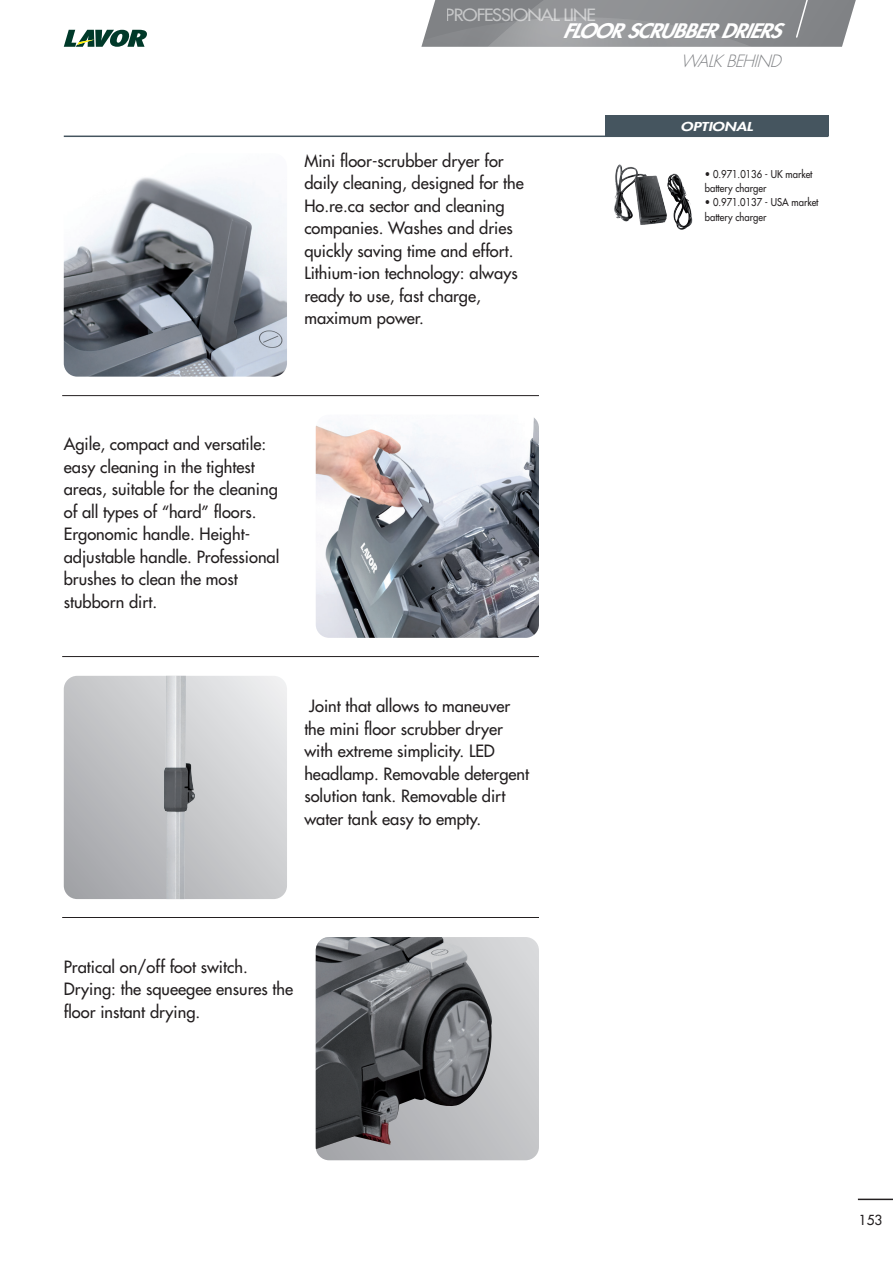
<style>
.page{position:relative;width:893px;height:1263px;background:#fff}
.page>*{position:absolute;margin:0;border:0;box-sizing:border-box;transform-origin:0 0}
.t1{font:italic 800 19.5px "Futura Std";letter-spacing:-.045em;color:#fff;scale:1.1 1}
.t2{font:500 16.5px/22.5px "Futura Std";color:#231f20}
.t3{font:500 16.5px "Futura Std";letter-spacing:-.05em;color:#fff;scale:1.1 1}
.t4{font:italic 300 16.5px "Futura Std";color:#808285}
.t5{font:500 13.5px "Futura Std";color:#231f20}
.t6{font:italic 800 12px "Futura Std";color:#fff;scale:1.3 1}
.t7{font:500 10.5px/14.4px "Futura Std";color:#231f20;scale:.9 1}
</style>
<div class="page">
<svg style="left:421px;top:0;width:435px;height:47px;background:#929396"></svg>
<hr style="left:858px;top:1198px;width:35px;height:2px;background:#231f20">
<svg style="left:64px;top:30px;width:83px;height:17px"></svg>
<hr style="left:64px;top:136px;width:764px;height:1px;background:#45555f">
<div style="left:605px;top:115px;width:223px;height:21px;background:#45555f"></div>
<hr style="left:62px;top:395px;width:477px;height:1px;background:#231f20">
<hr style="left:62px;top:656px;width:477px;height:1px;background:#231f20">
<hr style="left:62px;top:917px;width:477px;height:1px;background:#231f20">
<img style="left:64px;top:177px;width:223px;height:200px">
<img style="left:316px;top:418px;width:223px;height:220px">
<svg style="left:64px;top:676px;width:223px;height:223px;background:#c7c8ca"></svg>
<img style="left:164px;top:676px;width:31px;height:223px">
<svg style="left:316px;top:937px;width:223px;height:223px;background:#c8c9cb"></svg>
<img style="left:316px;top:937px;width:178px;height:212px">
<img style="left:614px;top:165px;width:79px;height:65px">
<p class="t3" style="left:446px;top:4px;width:138px">PROFESSIONAL LINE</p>
<p class="t1" style="left:563px;top:18px;width:200px">FLOOR SCRUBBER DRIERS</p>
<p class="t4" style="left:681px;top:51px;width:107px">WALKBEHIND</p>
<p class="t2" style="left:304px;top:149px;width:221px">Mini floor-scrubber dryer for daily cleaning, designed for the<br>Ho.re.ca sector and cleaning companies. Washes and dries quickly saving time and effort.<br>Lithium-ion technology: always ready to use, fast charge, maximum power.</p>
<p class="t6" style="left:680px;top:119px;width:57px">OPTIONAL</p>
<p class="t7" style="left:705px;top:167px;width:121px">• 0.971.0136 - UK market battery charger</p>
<p class="t7" style="left:705px;top:195px;width:128px">• 0.971.0137 - USA market battery charger</p>
<p class="t2" style="left:64px;top:433px;width:217px">Agile, compact and versatile: easy cleaning in the tightest areas, suitable for the cleaning of all types of “hard” floors.<br>Ergonomic handle. Height&shy;adjustable handle. Professional brushes to clean the most stubborn dirt.</p>
<p class="t2" style="left:304px;top:695px;width:226px">Joint that allows to maneuver the mini floor scrubber dryer with extreme simplicity. LED headlamp. Removable detergent solution tank. Removable dirt water tank easy to empty.</p>
<p class="t2" style="left:64px;top:955px;width:231px">Pratical on/off foot switch.<br>Drying: the squeegee ensures the floor instant drying.</p>
<p class="t5" style="left:859px;top:1212px;width:25px">153</p>
</div>
